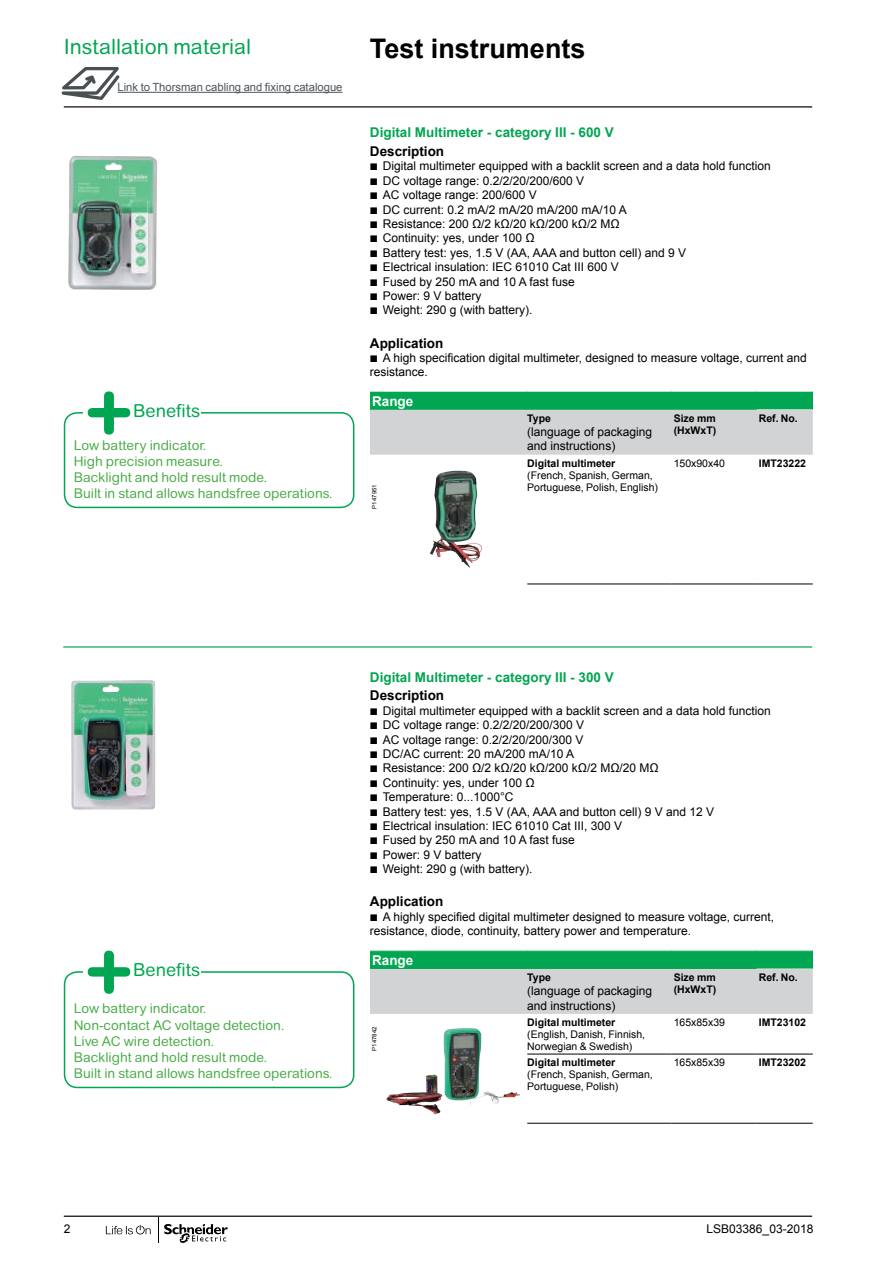
<style>
.page{position:relative;width:893px;height:1263px;background:#fff}
.page>*{position:absolute;margin:0;border:0;box-sizing:border-box;transform-origin:0 0}
.t1{font:700 27px "Arial";color:#000}
.t2{font:21px "Arial Rounded MT Pro";color:#00a651}
.t3{font:18px "Arial Rounded MT Pro";color:#00a651}
.t4{font:13.5px/16.2px "Arial Rounded MT Pro";color:#4aad48}
.t5{font:700 13.5px "Arial";color:#00a651}
.t6{font:700 13.5px "Arial";color:#000}
.t7{font:700 13.5px "Arial";color:#fff}
.t8{font:12px/14.4px "Arial";color:#000}
.t9{font:11.25px "Arial";color:#4d555b}
.t10{font:10.5px/12px "Arial";color:#000}
.t11{font:700 10.5px/12px "Arial";color:#000}
.t12{font:6px "Arial";color:#000}
.s1{font-family:"Graph Schneider"}
</style>
<div class="page">
<hr style="left:64px;top:1215px;width:748px;height:2px;background:#000">
<hr style="left:64px;top:106px;width:748px;height:1px;background:#000">
<svg style="left:62px;top:67px;width:57px;height:33px"></svg>
<hr style="left:118px;top:92px;width:225px;height:1px;background:#4d555b">
<svg style="left:106px;top:1225px;width:45px;height:9px"></svg>
<svg style="left:158px;top:1217px;width:70px;height:26px"></svg>
<div style="left:370px;top:391px;width:443px;height:19px;background:#00a651"></div>
<div style="left:370px;top:410px;width:443px;height:45px;background:#d1d3d4"></div>
<svg style="left:370px;top:391px;width:13px;height:1px"></svg>
<hr style="left:383px;top:391px;width:144px;height:1px;background:#cce7d3">
<hr style="left:527px;top:391px;width:145px;height:1px;background:#cce7d3">
<hr style="left:672px;top:391px;width:85px;height:1px;background:#cce7d3">
<hr style="left:757px;top:391px;width:56px;height:1px;background:#cce7d3">
<hr style="left:757px;top:409px;width:56px;height:1px;background:#cce7d3">
<hr style="left:527px;top:584px;width:145px;height:1px;background:#000">
<hr style="left:672px;top:584px;width:85px;height:1px;background:#000">
<hr style="left:757px;top:584px;width:56px;height:1px;background:#000">
<img style="left:436px;top:471px;width:21px;height:9px">
<div style="left:370px;top:951px;width:443px;height:18px;background:#00a651"></div>
<div style="left:370px;top:969px;width:443px;height:45px;background:#d1d3d4"></div>
<svg style="left:370px;top:950px;width:13px;height:1px"></svg>
<hr style="left:383px;top:950px;width:144px;height:1px;background:#cce7d3">
<hr style="left:527px;top:950px;width:145px;height:1px;background:#cce7d3">
<hr style="left:672px;top:950px;width:85px;height:1px;background:#cce7d3">
<hr style="left:757px;top:950px;width:56px;height:1px;background:#cce7d3">
<hr style="left:757px;top:969px;width:56px;height:1px;background:#cce7d3">
<hr style="left:527px;top:1054px;width:145px;height:1px;background:#000">
<hr style="left:672px;top:1054px;width:85px;height:1px;background:#000">
<hr style="left:757px;top:1054px;width:56px;height:1px;background:#000">
<hr style="left:527px;top:1123px;width:145px;height:1px;background:#000">
<hr style="left:672px;top:1123px;width:85px;height:1px;background:#000">
<hr style="left:757px;top:1123px;width:56px;height:1px;background:#000">
<img style="left:386px;top:1028px;width:99px;height:86px">
<div style="left:64px;top:412px;width:290px;height:96px;border:2px solid #00a651;border-radius:13px"></div>
<div style="left:83px;top:391px;width:50px;height:44px;background:#fff"></div>
<svg style="left:88px;top:391px;width:42px;height:43px"></svg>
<div style="left:133px;top:404px;width:68px;height:16px;background:#fff"></div>
<div style="left:64px;top:971px;width:290px;height:117px;border:2px solid #00a651;border-radius:13px"></div>
<div style="left:83px;top:950px;width:50px;height:45px;background:#fff"></div>
<svg style="left:88px;top:951px;width:42px;height:43px"></svg>
<div style="left:133px;top:963px;width:68px;height:16px;background:#fff"></div>
<hr style="left:63px;top:646px;width:749px;height:1px;background:#00a651">
<img style="left:71px;top:680px;width:85px;height:130px">
<img style="left:68px;top:156px;width:89px;height:134px">
<h2 class="t2" style="left:64px;top:34px;width:189px">Installation material</h2>
<p class="t9" style="left:118px;top:80px;width:226px">Link to Thorsman cabling and fixing catalogue</p>
<h3 class="t3" style="left:133px;top:400px;width:69px">Benefits</h3>
<p class="t4" style="left:74px;top:437px;width:260px">Low battery indicator.<br>High precision measure.<br>Backlight and hold result mode.<br>Built in stand allows handsfree operations.</p>
<h1 class="t1" style="left:370px;top:30px;width:217px">Test instruments</h1>
<p class="t5" style="left:370px;top:124px;width:245px">Digital Multimeter - category III - 600 V</p>
<p class="t6" style="left:370px;top:142px;width:76px">Description</p>
<p class="t8" style="left:370px;top:159px;width:402px"><span class="s1">b</span> Digital multimeter equipped with a backlit screen and a data hold function <span class="s1">b</span> DC voltage range: 0.2/2/20/200/600 V<br><span class="s1">b</span> AC voltage range: 200/600 V<br><span class="s1">b</span> DC current: 0.2 mA/2 mA/20 mA/200 mA/10 A<br><span class="s1">b</span> Resistance: 200 Ω/2 kΩ/20 kΩ/200 kΩ/2 MΩ<br><span class="s1">b</span> Continuity: yes, under 100 Ω<br><span class="s1">b</span> Battery test: yes, 1.5 V (AA, AAA and button cell) and 9 V<br><span class="s1">b</span> Electrical insulation: IEC 61010 Cat III 600 V<br><span class="s1">b</span> Fused by 250 mA and 10 A fast fuse<br><span class="s1">b</span> Power: 9 V battery<br><span class="s1">b</span> Weight: 290 g (with battery).</p>
<p class="t6" style="left:370px;top:334px;width:75px">Application</p>
<p class="t8" style="left:370px;top:351px;width:438px"><span class="s1">b</span> A high specification digital multimeter, designed to measure voltage, current and resistance.</p>
<p class="t7" style="left:372px;top:392px;width:43px">Range</p>
<p class="t12" style="left:370px;top:508px;width:26px;rotate:-90deg">P147951</p>
<p class="t11" style="left:527px;top:412px;width:25px">Type</p>
<p class="t8" style="left:527px;top:425px;width:126px">(language of packaging and instructions)</p>
<p class="t11" style="left:527px;top:457px;width:90px">Digital multimeter</p>
<p class="t10" style="left:527px;top:469px;width:132px">(French, Spanish, German,<br>Portuguese, Polish, English)</p>
<p class="t11" style="left:674px;top:412px;width:44px">Size mm (HxWxT)</p>
<p class="t11" style="left:759px;top:412px;width:41px">Ref. No.</p>
<p class="t10" style="left:674px;top:457px;width:53px">150x90x40</p>
<p class="t11" style="left:759px;top:457px;width:49px">IMT23222</p>
<h3 class="t3" style="left:133px;top:959px;width:69px">Benefits</h3>
<p class="t4" style="left:74px;top:1001px;width:260px">Low battery indicator.<br>Non-contact AC voltage detection.<br>Live AC wire detection.<br>Backlight and hold result mode.<br>Built in stand allows handsfree operations.</p>
<p class="t5" style="left:370px;top:668px;width:245px">Digital Multimeter - category III - 300 V</p>
<p class="t6" style="left:370px;top:687px;width:76px">Description</p>
<p class="t8" style="left:370px;top:703px;width:402px"><span class="s1">b</span> Digital multimeter equipped with a backlit screen and a data hold function <span class="s1">b</span> DC voltage range: 0.2/2/20/200/300 V<br><span class="s1">b</span> AC voltage range: 0.2/2/20/200/300 V<br><span class="s1">b</span> DC/AC current: 20 mA/200 mA/10 A<br><span class="s1">b</span> Resistance: 200 Ω/2 kΩ/20 kΩ/200 kΩ/2 MΩ/20 MΩ<br><span class="s1">b</span> Continuity: yes, under 100 Ω<br><span class="s1">b</span> Temperature: 0...1000°C<br><span class="s1">b</span> Battery test: yes, 1.5 V (AA, AAA and button cell) 9 V and 12 V<br><span class="s1">b</span> Electrical insulation: IEC 61010 Cat III, 300 V<br><span class="s1">b</span> Fused by 250 mA and 10 A fast fuse<br><span class="s1">b</span> Power: 9 V battery<br><span class="s1">b</span> Weight: 290 g (with battery).</p>
<p class="t6" style="left:370px;top:892px;width:75px">Application</p>
<p class="t8" style="left:370px;top:909px;width:406px"><span class="s1">b</span> A highly specified digital multimeter designed to measure voltage, current, resistance, diode, continuity, battery power and temperature.</p>
<p class="t7" style="left:372px;top:951px;width:43px">Range</p>
<p class="t12" style="left:370px;top:1051px;width:26px;rotate:-90deg">P147842</p>
<p class="t11" style="left:527px;top:971px;width:25px">Type</p>
<p class="t8" style="left:527px;top:984px;width:126px">(language of packaging and instructions)</p>
<p class="t11" style="left:674px;top:971px;width:44px">Size mm (HxWxT)</p>
<p class="t11" style="left:759px;top:971px;width:41px">Ref. No.</p>
<p class="t11" style="left:527px;top:1016px;width:90px">Digital multimeter</p>
<p class="t10" style="left:527px;top:1028px;width:119px">(English, Danish, Finnish,<br>Norwegian &amp; Swedish)</p>
<p class="t10" style="left:674px;top:1016px;width:53px">165x85x39</p>
<p class="t11" style="left:759px;top:1016px;width:49px">IMT23102</p>
<p class="t11" style="left:527px;top:1056px;width:90px">Digital multimeter</p>
<p class="t10" style="left:527px;top:1068px;width:127px">(French, Spanish, German,<br>Portuguese, Polish)</p>
<p class="t10" style="left:674px;top:1056px;width:53px">165x85x39</p>
<p class="t11" style="left:759px;top:1056px;width:49px">IMT23202</p>
<p class="t8" style="left:64px;top:1222px;width:8px">2</p>
<p class="t8" style="left:707px;top:1221px;width:108px">LSB03386_03-2018</p>
</div>
